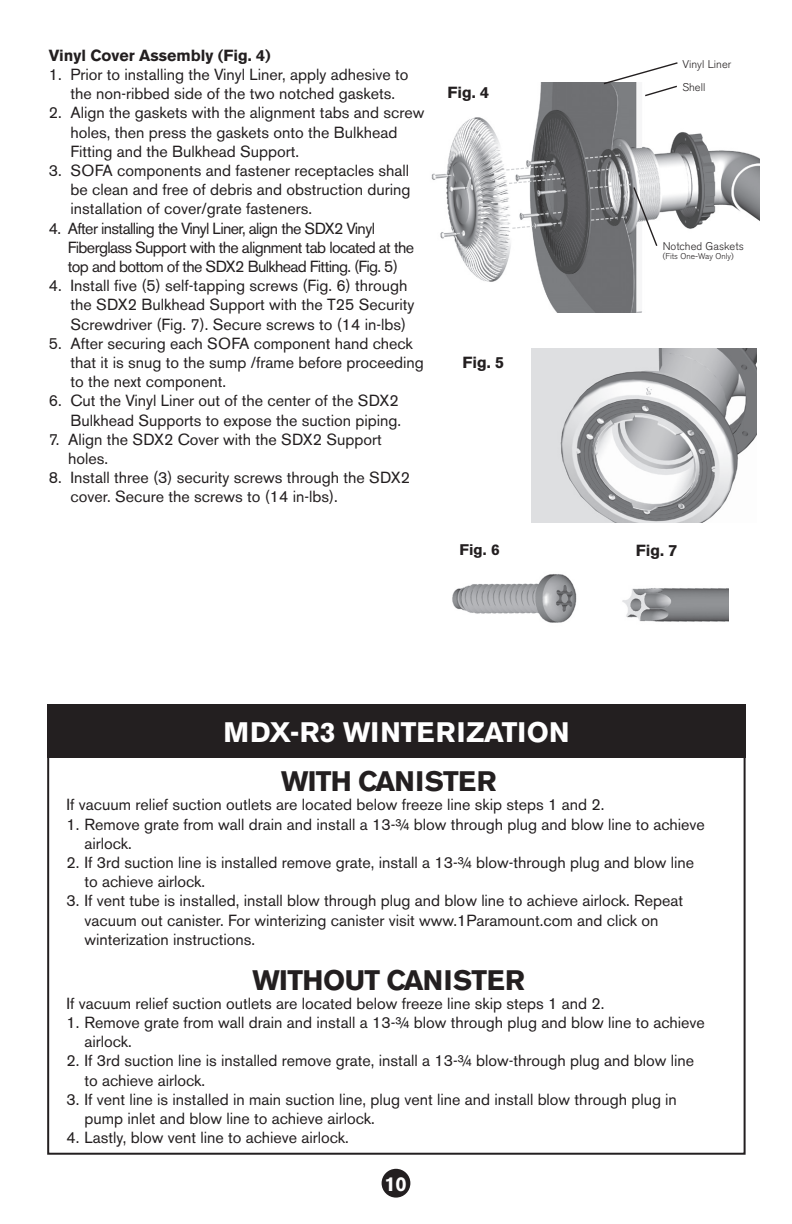
<style>
.page{position:relative;width:792px;height:1224px;background:#fff}
.page>*{position:absolute;margin:0;border:0;box-sizing:border-box;transform-origin:0 0}
.t1{font:700 28px "Akzidenz Grotesk BE";letter-spacing:-.025em;color:#231f20}
.t2{font:700 28px "Akzidenz Grotesk BE";color:#fff}
.t3{font:700 20px "Akzidenz Grotesk BE";color:#fff}
.t4{font:16px/19.2px "Akzidenz Grotesk BE";color:#231f20}
.t5{font:16px/19.2px "Akzidenz Grotesk BE";letter-spacing:-.04em;color:#231f20}
.t6{font:700 16px "Akzidenz Grotesk BE";color:#231f20}
.t7{font:700 15.2px "Akzidenz Grotesk BE";color:#231f20}
.t8{font:300 11.2px/22.8px "Akzidenz Grotesk BE";color:#231f20}
.t9{font:300 8.4px "Akzidenz Grotesk BE";color:#231f20}
</style>
<div class="page">
<div style="left:382px;top:1169px;width:28px;height:29px;background:#231f20;border-radius:50%"></div>
<img style="left:452px;top:574px;width:125px;height:49px">
<img style="left:431px;top:83px;width:328px;height:229px">
<svg style="left:584px;top:154px;width:35px;height:6px"></svg>
<svg style="left:586px;top:168px;width:24px;height:5px"></svg>
<svg style="left:539px;top:211px;width:25px;height:5px"></svg>
<svg style="left:552px;top:222px;width:11px;height:3px"></svg>
<svg style="left:448px;top:174px;width:6px;height:2px"></svg>
<svg style="left:505px;top:160px;width:63px;height:32px"></svg>
<svg style="left:464px;top:186px;width:10px;height:3px"></svg>
<svg style="left:511px;top:225px;width:23px;height:5px"></svg>
<svg style="left:455px;top:231px;width:11px;height:4px"></svg>
<svg style="left:602px;top:62px;width:77px;height:35px"></svg>
<svg style="left:589px;top:183px;width:70px;height:65px;background:#9b9c9e"></svg>
<img style="left:532px;top:348px;width:225px;height:174px">
<div style="left:47px;top:704px;width:699px;height:54px;background:#231f20"></div>
<div style="left:47px;top:750px;width:699px;height:405px;border:2px solid #231f20"></div>
<img style="left:622px;top:588px;width:107px;height:34px">
<p class="t6" style="left:49px;top:46px;width:224px">Vinyl Cover Assembly (Fig. 4)</p>
<p class="t4" style="left:49px;top:65px;width:361px;text-align:center">1. Prior to installing the Vinyl Liner, apply adhesive to the non-ribbed side of the two notched gaskets.</p>
<p class="t4" style="left:70px;top:103px;width:356px;text-indent:-22px">2. Align the gaskets with the alignment tabs and screw holes, then press the gaskets onto the Bulkhead<br>Fitting and the Bulkhead Support.</p>
<p class="t4" style="left:70px;top:161px;width:342px;text-align:justify;text-indent:-22px">3. SOFA components and fastener receptacles shall be clean and free of debris and obstruction during installation of cover/grate fasteners.</p>
<p class="t5" style="left:68px;top:218px;width:348px;text-indent:-19px">4. After installing the Vinyl Liner, align the SDX2 Vinyl<br>Fiberglass Support with the alignment tab located at the top and bottom of the SDX2 Bulkhead Fitting. (Fig. 5)</p>
<p class="t4" style="left:70px;top:276px;width:346px;text-indent:-22px">4. Install five (5) self-tapping screws (Fig. 6) through the SDX2 Bulkhead Support with the T25 Security<br>Screwdriver (Fig. 7). Secure screws to (14 in-lbs)</p>
<p class="t4" style="left:70px;top:334px;width:355px;text-indent:-22px">5. After securing each SOFA component hand check that it is snug to the sump /frame before proceeding to the next component.</p>
<p class="t4" style="left:49px;top:391px;width:354px;text-align:right">6. Cut the Vinyl Liner out of the center of the SDX2<br>Bulkhead Supports to expose the suction piping.</p>
<p class="t4" style="left:68px;top:430px;width:315px;text-indent:-19px">7. Align the SDX2 Cover with the SDX2 Support holes.</p>
<p class="t4" style="left:70px;top:468px;width:341px;text-indent:-22px">8. Install three (3) security screws through the SDX2 cover. Secure the screws to (14 in-lbs).</p>
<p class="t6" style="left:448px;top:83px;width:43px">Fig. 4</p>
<p class="t6" style="left:463px;top:353px;width:43px">Fig. 5</p>
<p class="t7" style="left:460px;top:541px;width:42px">Fig. 6</p>
<h1 class="t2" style="left:223px;top:716px;width:348px">MDX-R3 WINTERIZATION</h1>
<p class="t8" style="left:682px;top:53px;width:50px">Vinyl Liner<br>Shell</p>
<p class="t8" style="left:663px;top:235px;width:83px">Notched Gaskets</p>
<p class="t9" style="left:663px;top:251px;width:73px">(Fits One-Way Only)</p>
<p class="t6" style="left:636px;top:542px;width:43px">Fig. 7</p>
<h1 class="t1" style="left:281px;top:765px;width:217px">WITH CANISTER</h1>
<p class="t4" style="left:66px;top:795px;width:540px">If vacuum relief suction outlets are located below freeze line skip steps 1 and 2.</p>
<p class="t4" style="left:84px;top:814px;width:622px;text-indent:-18px">1. Remove grate from wall drain and install a 13-¾ blow through plug and blow line to achieve airlock.</p>
<p class="t4" style="left:84px;top:853px;width:611px;text-indent:-18px">2. If 3rd suction line is installed remove grate, install a 13-¾ blow-through plug and blow line to achieve airlock.</p>
<p class="t4" style="left:84px;top:891px;width:600px;text-indent:-18px">3. If vent tube is installed, install blow through plug and blow line to achieve airlock. Repeat vacuum out canister. For winterizing canister visit www.1Paramount.com and click on winterization instructions.</p>
<h1 class="t1" style="left:253px;top:964px;width:274px">WITHOUT CANISTER</h1>
<p class="t4" style="left:66px;top:994px;width:540px">If vacuum relief suction outlets are located below freeze line skip steps 1 and 2.</p>
<p class="t4" style="left:84px;top:1013px;width:622px;text-indent:-18px">1. Remove grate from wall drain and install a 13-¾ blow through plug and blow line to achieve airlock.</p>
<p class="t4" style="left:84px;top:1051px;width:611px;text-indent:-18px">2. If 3rd suction line is installed remove grate, install a 13-¾ blow-through plug and blow line to achieve airlock.</p>
<p class="t4" style="left:84px;top:1090px;width:594px;text-indent:-18px">3. If vent line is installed in main suction line, plug vent line and install blow through plug in pump inlet and blow line to achieve airlock.</p>
<p class="t4" style="left:66px;top:1128px;width:284px">4. Lastly, blow vent line to achieve airlock.</p>
<p class="t3" style="left:385px;top:1172px;width:24px">10</p>
</div>
